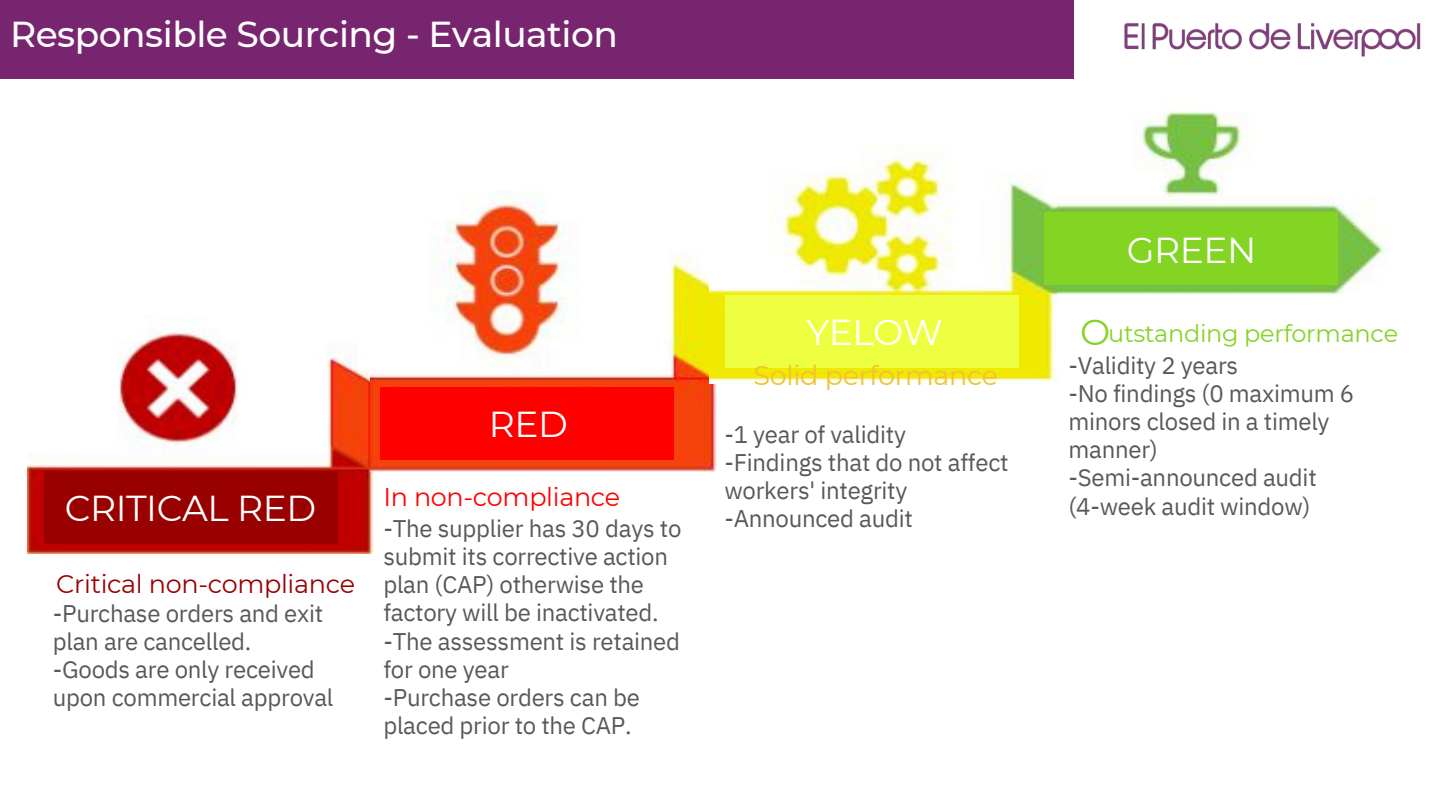
<style>
.page{position:relative;width:1440px;height:810px;background:#fff}
.page>*{position:absolute;margin:0;border:0;box-sizing:border-box;transform-origin:0 0}
.t1{font:500 36px "Montserrat";letter-spacing:-.015em;color:#fff}
.t2{font:36px "Montserrat";letter-spacing:-.015em;color:#fff}
.t3{font:36px "Montserrat";color:#84d424}
.t4{font:27px "Montserrat";letter-spacing:-.015em;color:#f1c232}
.t5{font:25.5px "Montserrat";letter-spacing:-.015em;color:#900}
.t6{font:25.5px "Montserrat";letter-spacing:-.015em;color:#f00}
.t7{font:24px/28.2px "IBM Plex Sans";letter-spacing:-.01em;color:#595959}
.t8{font:24px "Montserrat";letter-spacing:-.015em;color:#84d424}
</style>
<div class="page">
<div style="left:0;top:0;width:1073px;height:79px;background:#78256f"></div>
<img style="left:1124px;top:23px;width:297px;height:34px">
<img style="left:27px;top:331px;width:347px;height:223px">
<img style="left:370px;top:191px;width:347px;height:281px">
<img style="left:1056px;top:111px;width:330px;height:183px">
<img style="left:710px;top:145px;width:346px;height:238px">
<div style="left:44px;top:471px;width:294px;height:72px;background:#900"></div>
<div style="left:380px;top:387px;width:294px;height:72px;background:#f00"></div>
<div style="left:725px;top:295px;width:294px;height:72px;background:#eeff41"></div>
<div style="left:1044px;top:213px;width:294px;height:72px;background:#84d424"></div>
<p class="t1" style="left:10px;top:12px;width:609px">Responsible Sourcing - Evaluation</p>
<p class="t2" style="left:65px;top:486px;width:253px">CRITICAL RED</p>
<p class="t5" style="left:56px;top:569px;width:300px">Critical non-compliance</p>
<h3 class="t7" style="left:53px;top:598px;width:282px">-Purchase orders and exit plan are cancelled. -Goods are only received upon commercial approval</h3>
<p class="t2" style="left:489px;top:402px;width:80px">RED</p>
<h1 class="t6" style="left:383px;top:481px;width:238px">In non-compliance</h1>
<h1 class="t7" style="left:383px;top:514px;width:300px">-The supplier has 30 days to submit its corrective action plan (CAP) otherwise the factory will be inactivated. -The assessment is retained for one year<br>-Purchase orders can be placed prior to the CAP.</h1>
<p class="t2" style="left:806px;top:310px;width:138px">YELOW</p>
<p class="t4" style="left:754px;top:359px;width:246px">Solid performance</p>
<p class="t7" style="left:724px;top:420px;width:286px">-1 year of validity -Findings that do not affect workers' integrity -Announced audit</p>
<p class="t2" style="left:1127px;top:228px;width:131px">GREEN</p>
<p class="t3" style="left:1080px;top:310px;width:32px">O</p>
<p class="t8" style="left:1108px;top:319px;width:291px">utstanding performance</p>
<h1 class="t7" style="left:1068px;top:351px;width:287px">-Validity 2 years<br>-No findings (0 maximum 6 minors closed in a timely manner)<br>-Semi-announced audit (4-week audit window)</h1>
</div>
